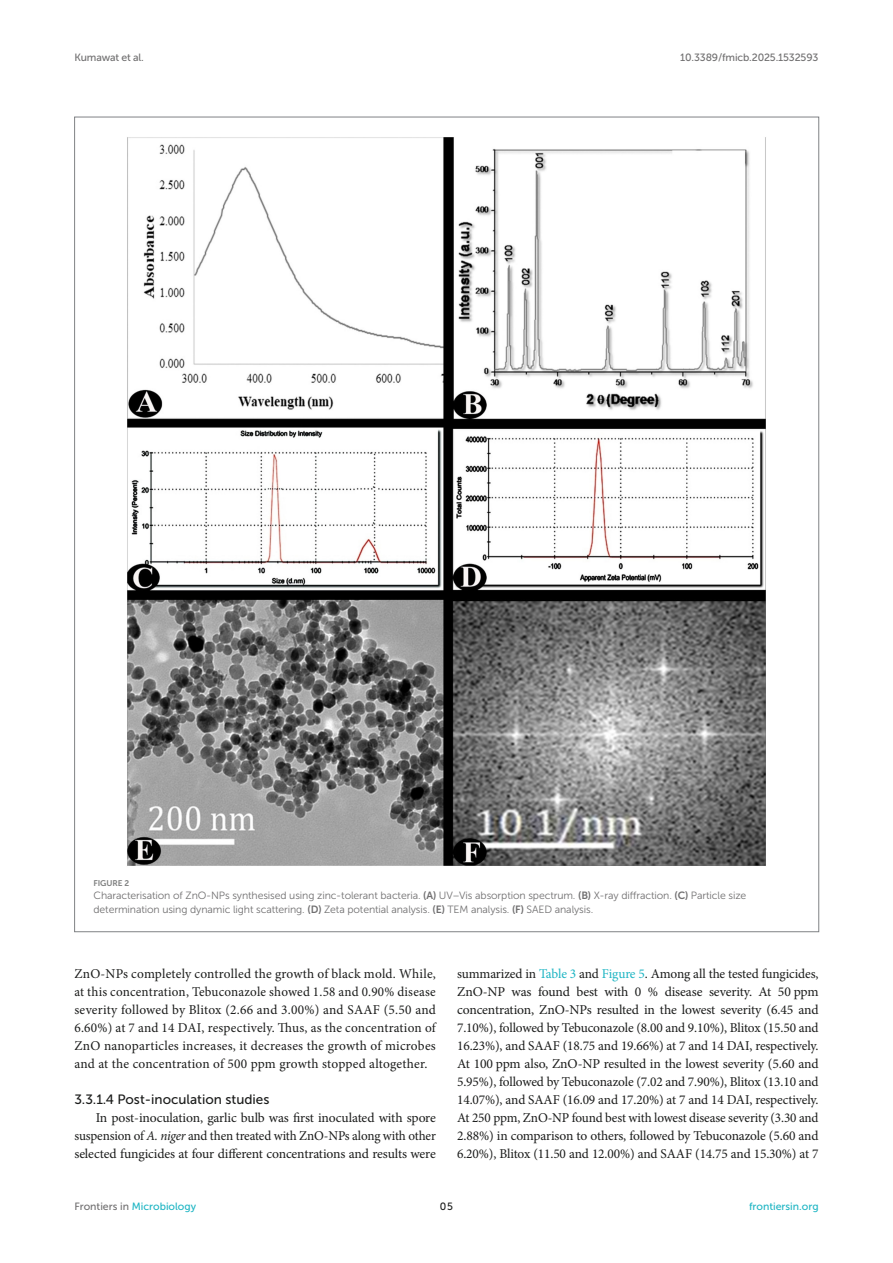
<style>
.page{position:relative;width:893px;height:1263px;background:#fff}
.page>*{position:absolute;margin:0;border:0;box-sizing:border-box;transform-origin:0 0}
.TEXT{font:13.5px/18px "Minion Pro";letter-spacing:-.01em;color:#1b1c1b;text-align:justify}
.HEAD_4{font:13.5px "Museo Sans 500";color:#1b1c1b}
.FIG_LEG{font:10.5px/13.5px "Museo Sans 300";letter-spacing:-.01em;color:#706f70}
.t1{font:10.5px "Museo Sans 500";letter-spacing:-.015em;color:#706f70}
.t2{font:10.5px "Museo Sans 500";color:#1db5c3}
.t3{font:10.5px "Museo Sans 500";color:#1b1c1b}
.FIG_HD{font:8.25px "Museo Sans 700";letter-spacing:-.01em;color:#7e7f7f}
.s1{font-family:"Museo Sans 700"}
.s2{font-style:italic}
.s3{color:#1db5c3}
.s4{color:#706f70}
</style>
<div class="page">
<img style="left:127px;top:137px;width:639px;height:729px">
<p class="t1" style="left:74px;top:51px;width:71px">Kumawat et al.</p>
<p class="t1" style="left:680px;top:51px;width:140px">10.3389/fmicb.2025.1532593</p>
<p class="FIG_HD" style="left:94px;top:878px;width:37px">FIGURE 2</p>
<p class="FIG_LEG" style="left:94px;top:889px;width:654px">Characterisation of ZnO-NPs synthesised using zinc-tolerant bacteria. <span class="s1">(A)</span> UV–Vis absorption spectrum. <span class="s1">(B)</span> X-ray diffraction. <span class="s1">(C)</span> Particle size determination using dynamic light scattering. <span class="s1">(D)</span> Zeta potential analysis. <span class="s1">(E)</span> TEM analysis. <span class="s1">(F)</span> SAED analysis.</p>
<p class="TEXT" style="left:74px;top:965px;width:363px">ZnO-NPs completely controlled the growth of black mold. While, at this concentration, Tebuconazole showed 1.58 and 0.90% disease severity followed by Blitox (2.66 and 3.00%) and SAAF (5.50 and 6.60%) at 7 and 14 DAI, respectively. Thus, as the concentration of ZnO nanoparticles increases, it decreases the growth of microbes and at the concentration of 500 ppm growth stopped altogether.</p>
<p class="HEAD_4" style="left:74px;top:1092px;width:197px">3.3.1.4 Post-inoculation studies</p>
<p class="TEXT" style="left:74px;top:1109px;width:363px;text-indent:21px">In post-inoculation, garlic bulb was first inoculated with spore suspension of <span class="s2">A. niger</span> and then treated with ZnO-NPs along with other selected fungicides at four different concentrations and results were</p>
<p class="TEXT" style="left:457px;top:965px;width:363px">summarized in <span class="s3">Table 3</span> and <span class="s3">Figure 5</span>. Among all the tested fungicides, ZnO-NP was found best with 0 % disease severity. At 50 ppm concentration, ZnO-NPs resulted in the lowest severity (6.45 and 7.10%), followed by Tebuconazole (8.00 and 9.10%), Blitox (15.50 and 16.23%), and SAAF (18.75 and 19.66%) at 7 and 14 DAI, respectively.<br>At 100 ppm also, ZnO-NP resulted in the lowest severity (5.60 and 5.95%), followed by Tebuconazole (7.02 and 7.90%), Blitox (13.10 and 14.07%), and SAAF (16.09 and 17.20%) at 7 and 14 DAI, respectively.<br>At 250 ppm, ZnO-NP found best with lowest disease severity (3.30 and 2.88%) in comparison to others, followed by Tebuconazole (5.60 and 6.20%), Blitox (11.50 and 12.00%) and SAAF (14.75 and 15.30%) at 7</p>
<p class="t2" style="left:74px;top:1200px;width:123px"><span class="s4">Frontiers in</span> Microbiology</p>
<p class="t3" style="left:440px;top:1200px;width:14px">05</p>
<p class="t2" style="left:749px;top:1200px;width:71px">frontiersin.org</p>
</div>
